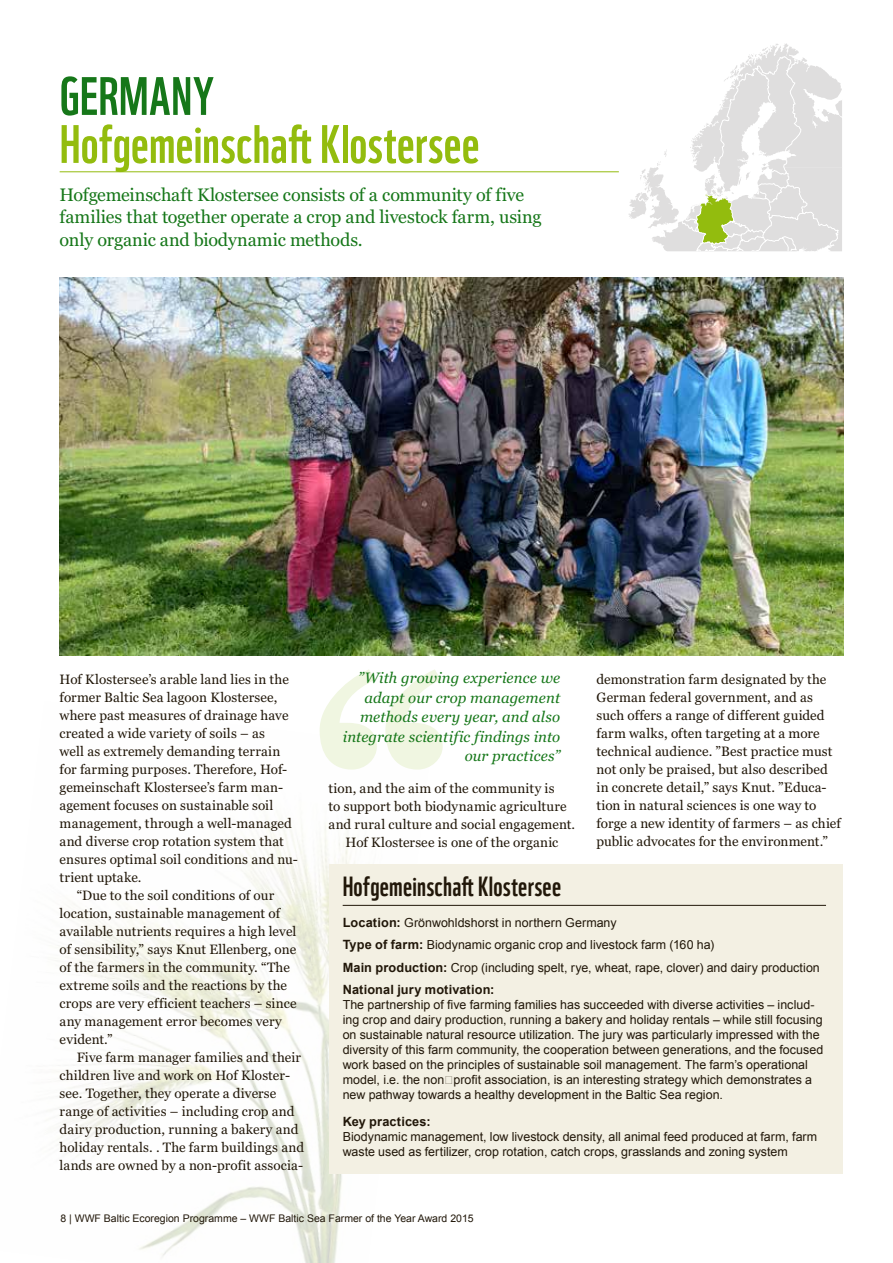
<style>
.page{position:relative;width:893px;height:1263px;background:#fff}
.page>*{position:absolute;margin:0;border:0;box-sizing:border-box;transform-origin:0 0}
.t1{font:52.5px "WWF";letter-spacing:.005em;color:#93bc0e}
.t2{font:52.5px "WWF";letter-spacing:.015em;color:#167719}
.t3{font:27px "WWF";letter-spacing:.01em;color:#211709}
.t4{font:18px/22.5px "Georgia";letter-spacing:-.01em;color:#167719}
.t5{font:italic 15px/19.5px "Georgia";letter-spacing:.005em;color:#167719;text-align:right}
.t6{font:13.5px/18px "Georgia";letter-spacing:.01em;color:#211709}
.t7{font:700 12.75px "Arial";letter-spacing:.01em;color:#211709}
.t8{font:12.45px/15px "Arial";color:#211709}
.t9{font:10.5px "Arial";color:#211709}
.s1{font-weight:700;font-size:12.75px}
</style>
<div class="page">
<img style="left:57px;top:728px;width:364px;height:535px">
<div style="left:330px;top:864px;width:513px;height:310px;background:#f3f0e3"></div>
<hr style="left:343px;top:905px;width:483px;height:1px;background:#211709">
<svg style="left:628px;top:43px;width:214px;height:209px"></svg>
<hr style="left:60px;top:171px;width:559px;height:1px;background:#93bc0e">
<img style="left:60px;top:277px;width:784px;height:378px">
<svg style="left:320px;top:669px;width:123px;height:100px"></svg>
<h1 class="t2" style="left:60px;top:55px;width:156px">GERMANY</h1>
<h1 class="t1" style="left:60px;top:103px;width:422px">Hofgemeinschaft Klostersee</h1>
<h3 class="t4" style="left:60px;top:184px;width:483px">Hofgemeinschaft Klostersee consists of a community of five families that together operate a crop and livestock farm, using only organic and biodynamic methods.</h3>
<p class="t6" style="left:60px;top:670px;width:231px">Hof Klostersee’s arable land lies in the</p>
<p class="t6" style="left:60px;top:688px;width:219px">former Baltic Sea lagoon Klostersee,</p>
<p class="t6" style="left:60px;top:706px;width:230px">where past measures of drainage have</p>
<p class="t6" style="left:60px;top:724px;width:207px">created a wide variety of soils – as</p>
<p class="t6" style="left:60px;top:742px;width:222px">well as extremely demanding terrain</p>
<p class="t6" style="left:60px;top:760px;width:229px">for farming purposes. Therefore, Hof-</p>
<p class="t6" style="left:60px;top:778px;width:225px">gemeinschaft Klostersee’s farm man-</p>
<p class="t6" style="left:60px;top:796px;width:215px">agement focuses on sustainable soil</p>
<p class="t6" style="left:60px;top:814px;width:234px">management, through a well-managed</p>
<p class="t6" style="left:60px;top:832px;width:226px">and diverse crop rotation system that</p>
<p class="t6" style="left:60px;top:850px;width:240px">ensures optimal soil conditions and nu-</p>
<p class="t6" style="left:60px;top:868px;width:83px">trient uptake.</p>
<p class="t6" style="left:77px;top:886px;width:199px">“Due to the soil conditions of our</p>
<p class="t6" style="left:60px;top:904px;width:222px">location, sustainable management of</p>
<p class="t6" style="left:60px;top:922px;width:238px">available nutrients requires a high level</p>
<p class="t6" style="left:60px;top:940px;width:238px">of sensibility,” says Knut Ellenberg, one</p>
<p class="t6" style="left:60px;top:958px;width:232px">of the farmers in the community. “The</p>
<p class="t6" style="left:60px;top:976px;width:229px">extreme soils and the reactions by the</p>
<p class="t6" style="left:60px;top:994px;width:238px">crops are very efficient teachers – since</p>
<p class="t6" style="left:60px;top:1012px;width:224px">any management error becomes very</p>
<p class="t6" style="left:60px;top:1030px;width:55px">evident.”</p>
<p class="t6" style="left:77px;top:1048px;width:226px">Five farm manager families and their</p>
<p class="t6" style="left:60px;top:1066px;width:232px">children live and work on Hof Kloster-</p>
<p class="t6" style="left:60px;top:1084px;width:218px">see. Together, they operate a diverse</p>
<p class="t6" style="left:60px;top:1102px;width:236px">range of activities – including crop and</p>
<p class="t6" style="left:60px;top:1120px;width:240px">dairy production, running a bakery and</p>
<p class="t6" style="left:60px;top:1138px;width:246px">holiday rentals. . The farm buildings and</p>
<p class="t6" style="left:60px;top:1156px;width:245px">lands are owned by a non-profit associa-</p>
<p class="t5" style="left:343px;top:668px;width:219px">”With growing experience we adapt our crop management methods every year, and also integrate scientific findings into our practices”</p>
<p class="t6" style="left:329px;top:779px;width:227px">tion, and the aim of the community is</p>
<p class="t6" style="left:329px;top:797px;width:239px">to support both biodynamic agriculture</p>
<p class="t6" style="left:329px;top:815px;width:248px">and rural culture and social engagement.</p>
<p class="t6" style="left:346px;top:833px;width:214px">Hof Klostersee is one of the organic</p>
<p class="t6" style="left:596px;top:670px;width:246px">demonstration farm designated by the German federal government, and as such offers a range of different guided farm walks, often targeting at a more technical audience. ”Best practice must not only be praised, but also described in concrete detail,” says Knut. ”Educa&shy;tion in natural sciences is one way to forge a new identity of farmers – as chief public advocates for the environment.”</p>
<h2 class="t3" style="left:343px;top:866px;width:220px">Hofgemeinschaft Klostersee</h2>
<p class="t8" style="left:343px;top:912px;width:479px;line-height:22.2px"><span class="s1">Location:</span> Grönwohldshorst in northern Germany<br><span class="s1">Type of farm:</span> Biodynamic organic crop and livestock farm (160 ha)<br><span class="s1">Main production:</span> Crop (including spelt, rye, wheat, rape, clover) and dairy production</p>
<p class="t7" style="left:343px;top:981px;width:153px">National jury motivation:</p>
<p class="t8" style="left:343px;top:997px;width:482px">The partnership of five farming families has succeeded with diverse activities – includ&shy;ing crop and dairy production, running a bakery and holiday rentals – while still focusing on sustainable natural resource utilization. The jury was particularly impressed with the diversity of this farm community, the cooperation between generations, and the focused work based on the principles of sustainable soil management. The farm’s operational model, i.e. the non‐profit association, is an interesting strategy which demonstrates a new pathway towards a healthy development in the Baltic Sea region.</p>
<p class="t7" style="left:343px;top:1113px;width:89px">Key practices:</p>
<p class="t8" style="left:343px;top:1129px;width:476px">Biodynamic management, low livestock density, all animal feed produced at farm, farm waste used as fertilizer, crop rotation, catch crops, grasslands and zoning system</p>
<p class="t9" style="left:60px;top:1211px;width:415px">8 | WWF Baltic Ecoregion Programme – WWF Baltic Sea Farmer of the Year Award 2015</p>
</div>
